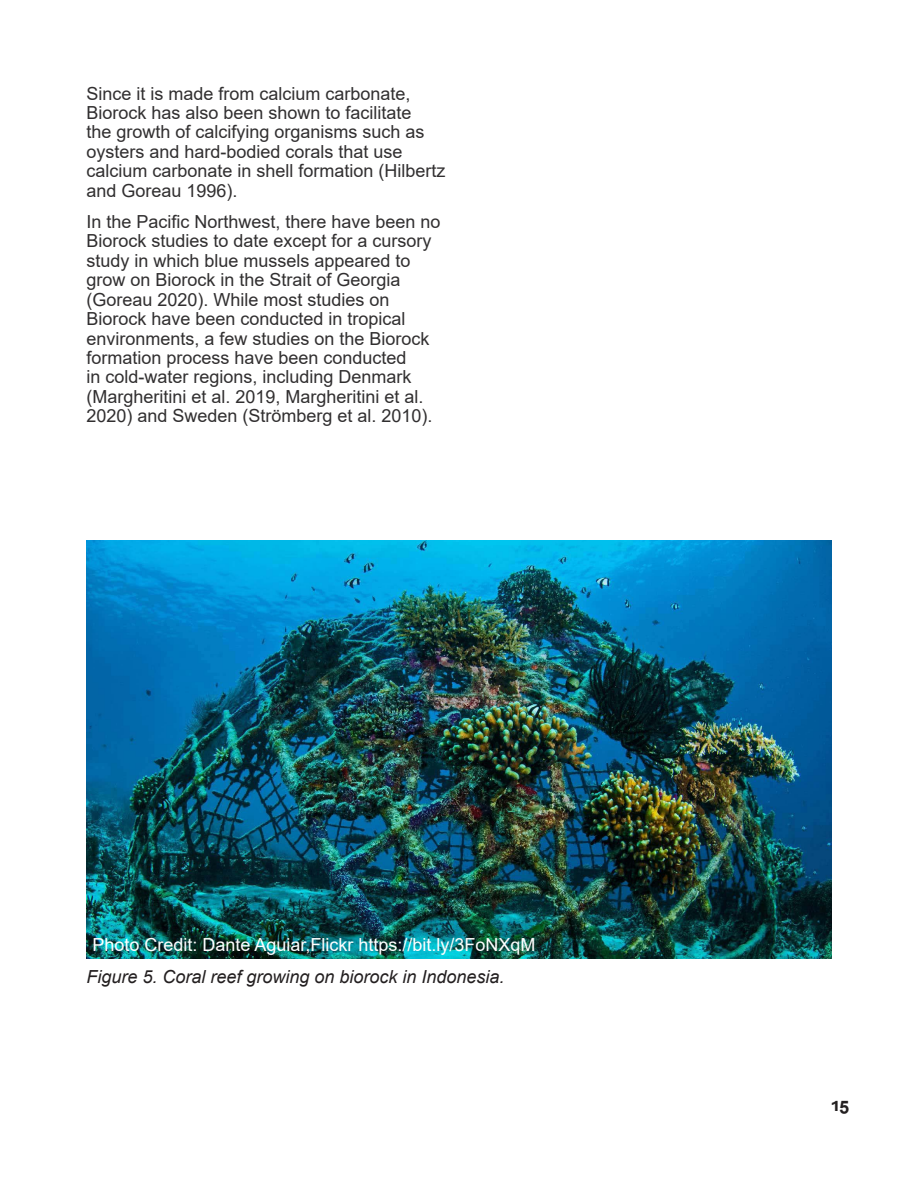
<style>
.page{position:relative;width:918px;height:1188px;background:#fff}
.page>*{position:absolute;margin:0;border:0;box-sizing:border-box;transform-origin:0 0}
.t1{font:18px/19.4px "Arial";color:#312f30}
.t2{font:18px "Arial";color:#fff}
.t3{font:italic 18px "Arial";color:#231f20}
.t4{font:700 18px "Arial";color:#231f20}
</style>
<div class="page">
<img style="left:86px;top:540px;width:746px;height:419px">
<p class="t1" style="left:86px;top:83px;width:361px">Since it is made from calcium carbonate, Biorock has also been shown to facilitate<br>the growth of calcifying organisms such as oysters and hard-bodied corals that use calcium carbonate in shell formation (Hilbertz and Goreau 1996).</p>
<p class="t1" style="left:86px;top:212px;width:356px">In the Pacific Northwest, there have been no Biorock studies to date except for a cursory study in which blue mussels appeared to grow on Biorock in the Strait of Georgia (Goreau 2020). While most studies on Biorock have been conducted in tropical environments, a few studies on the Biorock formation process have been conducted<br>in cold-water regions, including Denmark (Margheritini et al. 2019, Margheritini et al.<br>2020) and Sweden (Strömberg et al. 2010).</p>
<p class="t2" style="left:92px;top:932px;width:445px">Photo Credit: Dante Aguiar,Flickr https://bit.ly/3FoNXqM</p>
<p class="t3" style="left:86px;top:965px;width:420px">Figure 5. Coral reef growing on biorock in Indonesia.</p>
<p class="t4" style="left:832px;top:1092px;width:19px">15</p>
</div>
